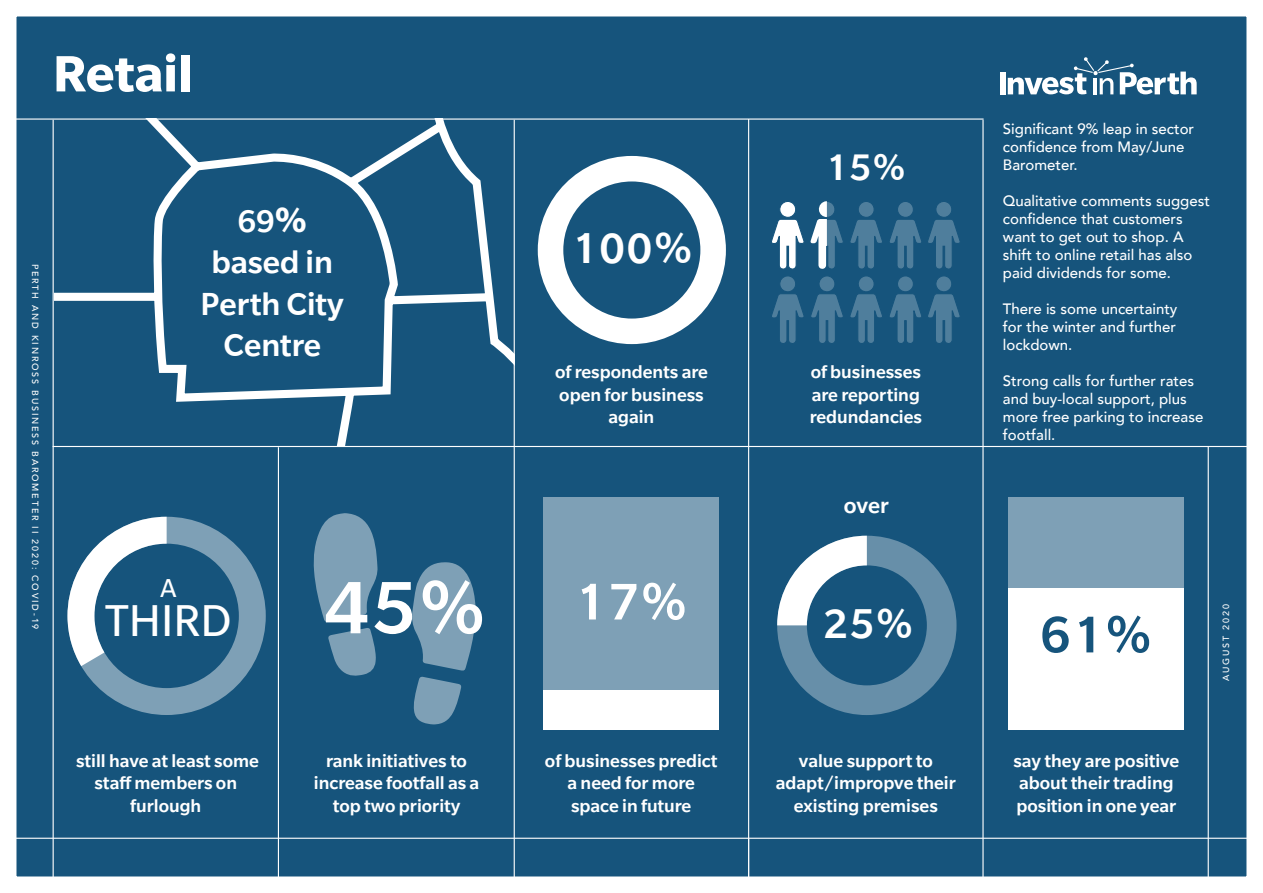
<style>
.page{position:relative;width:1263px;height:893px;background:#fff}
.page>*{position:absolute;margin:0;border:0;box-sizing:border-box;transform-origin:0 0}
.t1{font:500 80.7px "Slate Pro";color:#fff}
.t2{font:500 55.95px "Slate Pro";color:#fff}
.t3{font:500 55.95px "Slate Pro";color:#16547c}
.t4{font:700 55.5px "Slate Pro";color:#fff}
.t5{font:48.15px "Slate Pro";color:#fff}
.t6{font:500 46.65px "Slate Pro";color:#fff}
.t7{font:500 45px "Slate Pro";color:#fff}
.t8{font:500 39.9px "Slate Pro";color:#fff}
.t9{font:500 34.5px/41.4px "Slate Pro";color:#fff;text-align:center}
.t10{font:28.05px "Slate Pro";color:#fff}
.t11{font:500 24px "Slate Pro";color:#fff}
.t12{font:500 19.5px/22.5px "Slate Pro";color:#fff;text-align:center}
.t13{font:500 15px/18px "Avenir";color:#fff}
.t14{font:500 9px "Avenir";letter-spacing:.2em;color:#fff}
.s1{font-weight:700;font-size:37.65px}
</style>
<div class="page">
<div style="left:16px;top:16px;width:1231px;height:861px;background:#16547c"></div>
<hr style="left:53px;top:446px;width:1209px;height:1px;background:#fff">
<hr style="left:0;top:838px;width:1262px;height:1px;background:#fff">
<hr style="left:0;top:118px;width:983px;height:2px;background:#fff">
<hr style="left:53px;top:120px;width:1px;height:773px;background:#fff">
<hr style="left:278px;top:447px;width:1px;height:446px;background:#fff">
<hr style="left:514px;top:120px;width:1px;height:773px;background:#fff">
<hr style="left:748px;top:119px;width:1px;height:774px;background:#fff">
<hr style="left:982px;top:120px;width:1px;height:767px;background:#fff">
<hr style="left:1208px;top:446px;width:1px;height:447px;background:#fff">
<div style="left:543px;top:498px;width:176px;height:232px;background:#7ea0b6"></div>
<div style="left:1008px;top:498px;width:176px;height:232px;background:#7ea0b6"></div>
<div style="left:1008px;top:588px;width:176px;height:142px;background:#fff"></div>
<div style="left:543px;top:690px;width:176px;height:40px;background:#fff"></div>
<svg style="left:538px;top:156px;width:188px;height:188px"></svg>
<svg style="left:771px;top:200px;width:190px;height:145px;background:#366b8e"></svg>
<svg style="left:67px;top:517px;width:199px;height:198px;background:#4c7b9a"></svg>
<svg style="left:777px;top:536px;width:179px;height:179px;background:#497998"></svg>
<svg style="left:313px;top:513px;width:65px;height:109px;background:#678fa9"></svg>
<svg style="left:328px;top:628px;width:48px;height:49px;background:#628ba6"></svg>
<svg style="left:411px;top:562px;width:65px;height:162px;background:#5d88a3"></svg>
<p class="t4" style="left:53px;top:43px;width:141px">Retail</p>
<p class="t14" style="left:43px;top:264px;width:367px;rotate:90deg">PERTH AND KINROSS BUSINESS BAROMETER II 2020: COVID-19</p>
<p class="t9" style="left:237px;top:199px;width:71px">69<span class="s1">%</span></p>
<p class="t9" style="left:201px;top:240px;width:145px">based in<br>Perth City<br>Centre</p>
<p class="t10" style="left:161px;top:571px;width:17px">A</p>
<p class="t5" style="left:105px;top:591px;width:128px">THIRD</p>
<p class="t1" style="left:325px;top:558px;width:162px">45%</p>
<p class="t12" style="left:76px;top:748px;width:184px">still have at least some staff members on furlough</p>
<p class="t12" style="left:314px;top:748px;width:167px">rank initiatives to increase footfall as a top two priority</p>
<p class="t6" style="left:572px;top:219px;width:122px">100%</p>
<p class="t8" style="left:826px;top:143px;width:81px">15%</p>
<p class="t12" style="left:555px;top:360px;width:154px">of respondents are open for business again</p>
<p class="t12" style="left:810px;top:360px;width:114px;text-align:justify">of businesses are reporting redundancies</p>
<p class="t2" style="left:575px;top:567px;width:113px">17%</p>
<p class="t11" style="left:844px;top:491px;width:47px">over</p>
<p class="t7" style="left:823px;top:596px;width:91px">25%</p>
<p class="t13" style="left:1003px;top:118px;width:193px">Significant 9% leap in sector confidence from May/June<br>Barometer.</p>
<p class="t13" style="left:1003px;top:190px;width:208px">Qualitative comments suggest confidence that customers want to get out to shop. A shift to online retail has also paid dividends for some.</p>
<p class="t13" style="left:1003px;top:298px;width:176px;text-align:justify">There is some uncertainty for the winter and further lockdown.</p>
<p class="t13" style="left:1003px;top:370px;width:202px">Strong calls for further rates and buy-local support, plus more free parking to increase footfall.</p>
<p class="t3" style="left:1040px;top:600px;width:113px">61%</p>
<p class="t14" style="left:1218px;top:681px;width:78px;rotate:-90deg">AUGUST 2020</p>
<p class="t12" style="left:545px;top:748px;width:174px">of businesses predict a need for more space in future</p>
<p class="t12" style="left:776px;top:748px;width:182px">value support to adapt/impropve their existing premises</p>
<p class="t12" style="left:1013px;top:748px;width:167px;text-align:left">say they are positive about their trading position in one year</p>
</div>
